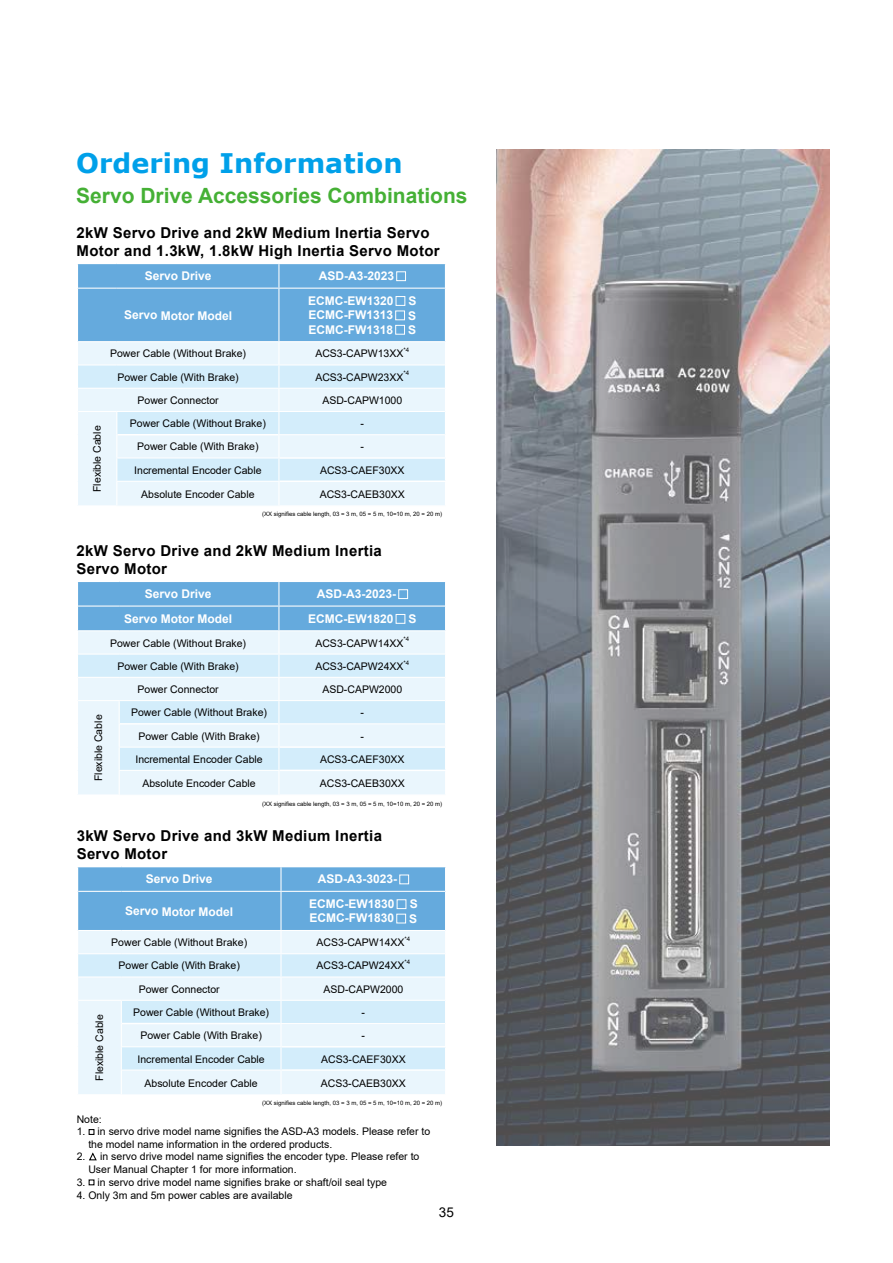
<style>
.page{position:relative;width:893px;height:1263px;background:#fff}
.page>*{position:absolute;margin:0;border:0;box-sizing:border-box;transform-origin:0 0}
.t1{font:700 27px "Verdana";color:#00a0e9}
.t2{font:700 21px "Arial";color:#45b035}
.t3{font:700 15px/18px "Arial";letter-spacing:.02em;color:#000}
.t4{font:13.5px "Arial";color:#000}
.t5{font:700 12px "Arial";color:#fff}
.t6{font:10.5px/12.6px "Arial";color:#000}
.t7{font:6.15px "Arial";color:#000}
.t8{font:6px "Arial";color:#000}
.s1{font-size:9px}
</style>
<div class="page">
<img style="left:497px;top:150px;width:332px;height:995px">
<svg style="left:77px;top:581px;width:369px;height:214px;background:#c7e3f5"></svg>
<hr style="left:77px;top:794px;width:42px;height:2px;background:#fff">
<div style="left:398px;top:589px;width:10px;height:10px;border:1px solid #fff"></div>
<div style="left:396px;top:614px;width:9px;height:10px;border:1px solid #fff"></div>
<svg style="left:77px;top:866px;width:369px;height:228px;background:#c1dff4"></svg>
<div style="left:399px;top:875px;width:10px;height:9px;border:1px solid #fff"></div>
<div style="left:397px;top:899px;width:9px;height:10px;border:1px solid #fff"></div>
<div style="left:396px;top:914px;width:10px;height:9px;border:1px solid #fff"></div>
<svg style="left:77px;top:263px;width:369px;height:243px;background:#bcdcf2"></svg>
<hr style="left:77px;top:505px;width:39px;height:2px;background:#fff">
<div style="left:396px;top:271px;width:10px;height:10px;border:1px solid #fff"></div>
<div style="left:396px;top:296px;width:9px;height:10px;border:1px solid #fff"></div>
<div style="left:395px;top:311px;width:10px;height:9px;border:1px solid #fff"></div>
<div style="left:395px;top:325px;width:10px;height:10px;border:1px solid #fff"></div>
<h1 class="t1" style="left:76px;top:144px;width:328px">Ordering Information</h1>
<h2 class="t2" style="left:76px;top:181px;width:393px">Servo Drive Accessories Combinations</h2>
<h3 class="t3" style="left:77px;top:224px;width:365px">2kW Servo Drive and 2kW Medium Inertia Servo<br>Motor and 1.3kW, 1.8kW High Inertia Servo Motor</h3>
<p class="t5" style="left:145px;top:267px;width:68px">Servo Drive</p>
<p class="t5" style="left:319px;top:267px;width:77px">ASD-A3-2023</p>
<p class="t5" style="left:124px;top:307px;width:110px">Servo Motor Model</p>
<p class="t5" style="left:308px;top:292px;width:87px">ECMC-EW1320</p>
<p class="t5" style="left:409px;top:292px;width:10px">S</p>
<p class="t5" style="left:308px;top:307px;width:86px">ECMC-FW1313</p>
<p class="t5" style="left:408px;top:307px;width:10px">S</p>
<p class="t5" style="left:308px;top:321px;width:86px">ECMC-FW1318</p>
<p class="t5" style="left:408px;top:321px;width:10px">S</p>
<p class="t6" style="left:91px;top:492px;width:68px;rotate:-90deg">Flexible Cable</p>
<p class="t6" style="left:110px;top:347px;width:137px">Power Cable (Without Brake)</p>
<p class="t6" style="left:315px;top:347px;width:90px">ACS3-CAPW13XX</p>
<p class="t7" style="left:403px;top:346px;width:7px">*4</p>
<p class="t6" style="left:117px;top:371px;width:123px">Power Cable (With Brake)</p>
<p class="t6" style="left:315px;top:371px;width:90px">ACS3-CAPW23XX</p>
<p class="t7" style="left:403px;top:369px;width:7px">*4</p>
<p class="t6" style="left:138px;top:394px;width:83px">Power Connector</p>
<p class="t6" style="left:322px;top:394px;width:81px">ASD-CAPW1000</p>
<p class="t6" style="left:130px;top:417px;width:137px">Power Cable (Without Brake)</p>
<p class="t6" style="left:361px;top:417px;width:5px">-</p>
<p class="t6" style="left:137px;top:440px;width:123px">Power Cable (With Brake)</p>
<p class="t6" style="left:361px;top:440px;width:5px">-</p>
<p class="t6" style="left:134px;top:464px;width:129px">Incremental Encoder Cable</p>
<p class="t6" style="left:320px;top:464px;width:86px">ACS3-CAEF30XX</p>
<p class="t6" style="left:141px;top:488px;width:115px">Absolute Encoder Cable</p>
<p class="t6" style="left:320px;top:488px;width:87px">ACS3-CAEB30XX</p>
<p class="t8" style="left:262px;top:510px;width:182px">(XX signifies cable length, 03 = 3 m, 05 = 5 m, 10=10 m, 20 = 20 m)</p>
<h3 class="t3" style="left:77px;top:542px;width:307px">2kW Servo Drive and 2kW Medium Inertia<br>Servo Motor</h3>
<p class="t5" style="left:145px;top:585px;width:68px">Servo Drive</p>
<p class="t5" style="left:317px;top:585px;width:81px">ASD-A3-2023-</p>
<p class="t5" style="left:124px;top:610px;width:110px">Servo Motor Model</p>
<p class="t5" style="left:308px;top:610px;width:87px">ECMC-EW1820</p>
<p class="t5" style="left:409px;top:610px;width:10px">S</p>
<p class="t6" style="left:110px;top:636px;width:137px">Power Cable (Without Brake)</p>
<p class="t6" style="left:315px;top:636px;width:90px">ACS3-CAPW14XX</p>
<p class="t7" style="left:403px;top:635px;width:7px">*4</p>
<p class="t6" style="left:117px;top:660px;width:123px">Power Cable (With Brake)</p>
<p class="t6" style="left:315px;top:660px;width:90px">ACS3-CAPW24XX</p>
<p class="t7" style="left:403px;top:658px;width:7px">*4</p>
<p class="t6" style="left:138px;top:683px;width:83px">Power Connector</p>
<p class="t6" style="left:322px;top:683px;width:81px">ASD-CAPW2000</p>
<p class="t6" style="left:92px;top:781px;width:68px;rotate:-90deg">Flexible Cable</p>
<p class="t6" style="left:131px;top:706px;width:137px">Power Cable (Without Brake)</p>
<p class="t6" style="left:361px;top:706px;width:5px">-</p>
<p class="t6" style="left:138px;top:729px;width:123px">Power Cable (With Brake)</p>
<p class="t6" style="left:361px;top:729px;width:5px">-</p>
<p class="t6" style="left:135px;top:753px;width:129px">Incremental Encoder Cable</p>
<p class="t6" style="left:320px;top:753px;width:86px">ACS3-CAEF30XX</p>
<p class="t6" style="left:142px;top:777px;width:115px">Absolute Encoder Cable</p>
<p class="t6" style="left:320px;top:777px;width:87px">ACS3-CAEB30XX</p>
<p class="t8" style="left:262px;top:799px;width:182px">(XX signifies cable length, 03 = 3 m, 05 = 5 m, 10=10 m, 20 = 20 m)</p>
<h3 class="t3" style="left:77px;top:827px;width:307px">3kW Servo Drive and 3kW Medium Inertia<br>Servo Motor</h3>
<p class="t5" style="left:146px;top:870px;width:68px">Servo Drive</p>
<p class="t5" style="left:318px;top:870px;width:81px">ASD-A3-3023-</p>
<p class="t5" style="left:125px;top:903px;width:110px">Servo Motor Model</p>
<p class="t5" style="left:309px;top:895px;width:87px">ECMC-EW1830</p>
<p class="t5" style="left:410px;top:896px;width:10px">S</p>
<p class="t5" style="left:309px;top:910px;width:86px">ECMC-FW1830</p>
<p class="t5" style="left:409px;top:910px;width:10px">S</p>
<p class="t6" style="left:93px;top:1081px;width:68px;rotate:-90deg">Flexible Cable</p>
<p class="t6" style="left:111px;top:936px;width:137px">Power Cable (Without Brake)</p>
<p class="t6" style="left:316px;top:936px;width:90px">ACS3-CAPW14XX</p>
<p class="t7" style="left:405px;top:935px;width:7px">*4</p>
<p class="t6" style="left:119px;top:959px;width:123px">Power Cable (With Brake)</p>
<p class="t6" style="left:316px;top:959px;width:90px">ACS3-CAPW24XX</p>
<p class="t7" style="left:405px;top:958px;width:7px">*4</p>
<p class="t6" style="left:139px;top:983px;width:83px">Power Connector</p>
<p class="t6" style="left:323px;top:983px;width:81px">ASD-CAPW2000</p>
<p class="t6" style="left:133px;top:1006px;width:137px">Power Cable (Without Brake)</p>
<p class="t6" style="left:362px;top:1006px;width:5px">-</p>
<p class="t6" style="left:140px;top:1029px;width:123px">Power Cable (With Brake)</p>
<p class="t6" style="left:362px;top:1029px;width:5px">-</p>
<p class="t6" style="left:138px;top:1052px;width:129px">Incremental Encoder Cable</p>
<p class="t6" style="left:321px;top:1052px;width:86px">ACS3-CAEF30XX</p>
<p class="t6" style="left:145px;top:1076px;width:115px">Absolute Encoder Cable</p>
<p class="t6" style="left:321px;top:1076px;width:87px">ACS3-CAEB30XX</p>
<p class="t8" style="left:262px;top:1099px;width:182px">(XX signifies cable length, 03 = 3 m, 05 = 5 m, 10=10 m, 20 = 20 m)</p>
<p class="t6" style="left:77px;top:1113px;width:27px">Note:</p>
<p class="t6" style="left:88px;top:1125px;width:343px;text-indent:-12px">1. ■ in servo drive model name signifies the ASD-A3 models. Please refer to the model name information in the ordered products.</p>
<p class="t6" style="left:88px;top:1150px;width:333px;text-indent:-12px">2. <span class="s1">▲</span> in servo drive model name signifies the encoder type. Please refer to<br>User Manual Chapter 1 for more information.</p>
<p class="t6" style="left:77px;top:1175px;width:312px">3. ■ in servo drive model name signifies brake or shaft/oil seal type</p>
<p class="t6" style="left:77px;top:1189px;width:217px">4. Only 3m and 5m power cables are available</p>
<p class="t4" style="left:439px;top:1203px;width:17px">35</p>
</div>
